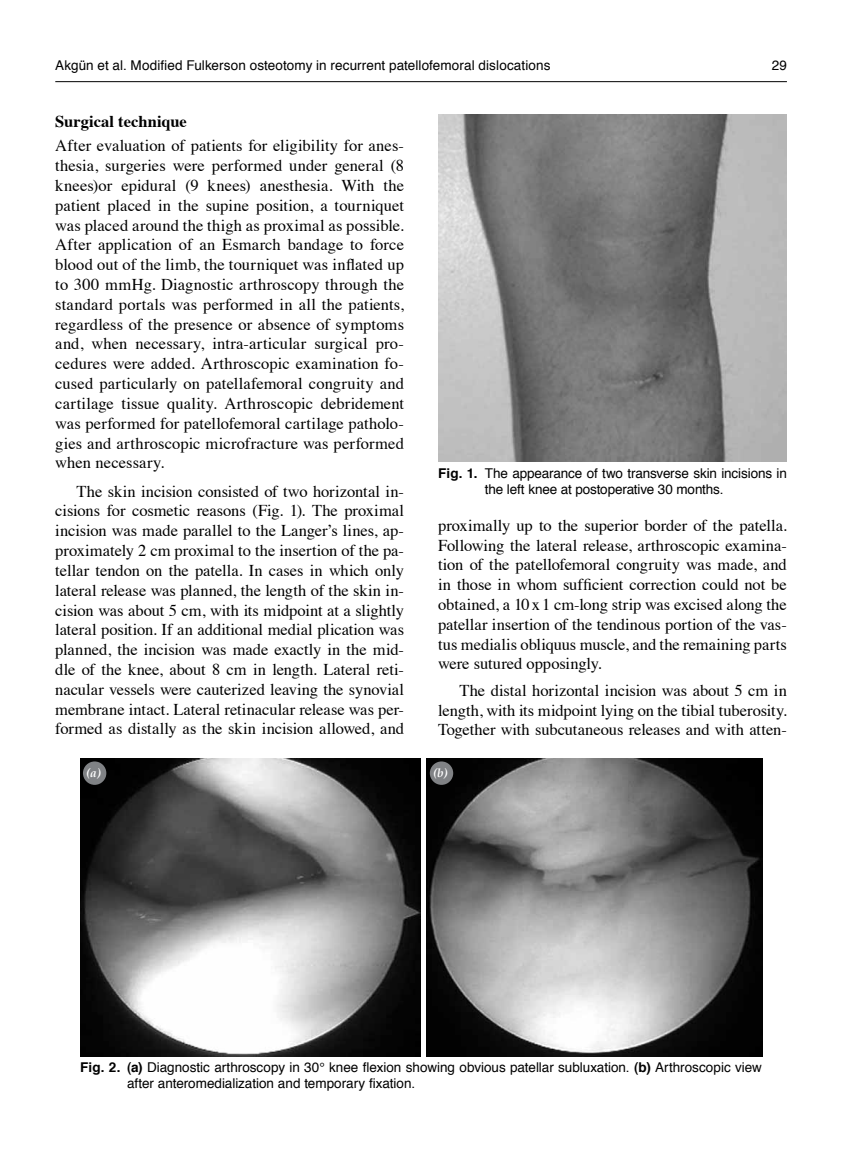
<style>
.page{position:relative;width:855px;height:1153px;background:#fff}
.page>*{position:absolute;margin:0;border:0;box-sizing:border-box;transform-origin:0 0}
.t1{font:16.5px/19.8px "Times";color:#000;text-align:justify}
.t2{font:700 16.5px "Times";letter-spacing:.005em;color:#000}
.t3{font:13.5px/16.2px "Helvetica";color:#000}
.t4{font:italic 700 12px "Palatino";color:#fff}
.s1{font-weight:700}
</style>
<div class="page">
<hr style="left:55px;top:81px;width:732px;height:1px;background:#000">
<img style="left:438px;top:115px;width:348px;height:346px">
<img style="left:80px;top:758px;width:340px;height:298px">
<img style="left:426px;top:758px;width:336px;height:298px">
<div style="left:83px;top:761px;width:23px;height:23px;background:#808285;border-radius:50%"></div>
<div style="left:430px;top:761px;width:23px;height:23px;background:#808285;border-radius:50%"></div>
<p class="t3" style="left:55px;top:57px;width:497px">Akgün et al. Modified Fulkerson osteotomy in recurrent patellofemoral dislocations</p>
<p class="t3" style="left:772px;top:57px;width:17px">29</p>
<p class="t2" style="left:55px;top:106px;width:133px">Surgical technique</p>
<p class="t1" style="left:55px;top:134px;width:350px">After evaluation of patients for eligibility for anes&shy;thesia, surgeries were performed under general (8 knees)or epidural (9 knees) anesthesia. With the patient placed in the supine position, a tourniquet was placed around the thigh as proximal as possible.<br>After application of an Esmarch bandage to force blood out of the limb, the tourniquet was inflated up to 300 mmHg. Diagnostic arthroscopy through the standard portals was performed in all the patients, regardless of the presence or absence of symptoms and, when necessary, intra-articular surgical pro&shy;cedures were added. Arthroscopic examination fo&shy;cused particularly on patellafemoral congruity and cartilage tissue quality. Arthroscopic debridement was performed for patellofemoral cartilage patholo&shy;gies and arthroscopic microfracture was performed when necessary.</p>
<p class="t1" style="left:55px;top:479px;width:350px;text-indent:21px">The skin incision consisted of two horizontal in&shy;cisions for cosmetic reasons (Fig. 1). The proximal incision was made parallel to the Langer’s lines, ap&shy;proximately 2 cm proximal to the insertion of the pa&shy;tellar tendon on the patella. In cases in which only lateral release was planned, the length of the skin in&shy;cision was about 5 cm, with its midpoint at a slightly lateral position. If an additional medial plication was planned, the incision was made exactly in the mid&shy;dle of the knee, about 8 cm in length. Lateral reti&shy;nacular vessels were cauterized leaving the synovial membrane intact. Lateral retinacular release was per&shy;formed as distally as the skin incision allowed, and</p>
<p class="t3" style="left:485px;top:465px;width:303px;text-indent:-47px"><span class="s1">Fig. 1.</span> The appearance of two transverse skin incisions in the left knee at postoperative 30 months.</p>
<p class="t1" style="left:438px;top:514px;width:350px">proximally up to the superior border of the patella.<br>Following the lateral release, arthroscopic examina&shy;tion of the patellofemoral congruity was made, and in those in whom sufficient correction could not be obtained, a 10x1 cm-long strip was excised along the patellar insertion of the tendinous portion of the vas&shy;tus medialis obliquus muscle, and the remaining parts were sutured opposingly.</p>
<p class="t1" style="left:438px;top:678px;width:350px;text-indent:21px">The distal horizontal incision was about 5 cm in length, with its midpoint lying on the tibial tuberosity.<br>Together with subcutaneous releases and with atten-</p>
<p class="t4" style="left:86px;top:763px;width:16px">(a)</p>
<p class="t4" style="left:433px;top:763px;width:16px">(b)</p>
<p class="t3" style="left:127px;top:1059px;width:636px;text-indent:-47px"><span class="s1">Fig. 2. (a)</span> Diagnostic arthroscopy in 30° knee flexion showing obvious patellar subluxation. <span class="s1">(b)</span> Arthroscopic view after anteromedialization and temporary fixation.</p>
</div>
